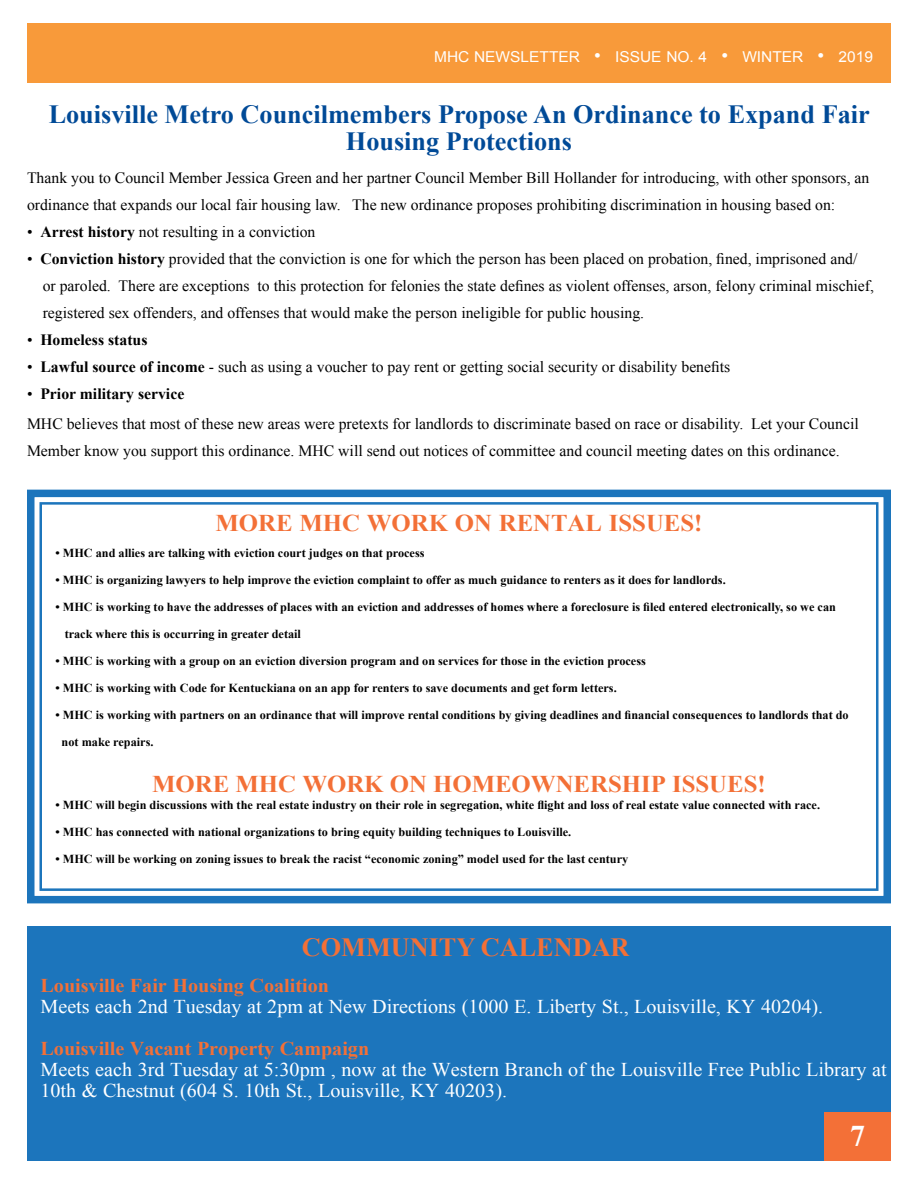
<style>
.page{position:relative;width:918px;height:1188px;background:#fff}
.page>*{position:absolute;margin:0;border:0;box-sizing:border-box;transform-origin:0 0}
.t1{font:700 30px "Times New Roman";color:#fff}
.t2{font:700 26.25px/27px "Times New Roman";color:#004a97;text-align:center}
.t3{font:700 26.25px "Times New Roman";color:#f37037}
.t4{font:700 24px "Times New Roman";color:#f37037}
.t5{font:19.5px/21px "Times New Roman";color:#fff}
.t6{font:700 19.5px "Times New Roman";color:#f37037}
.t7{font:15.75px/27px "Times New Roman";color:#000}
.t8{font:700 15.75px/30px "Times New Roman";color:#000}
.t9{font:15px "Arial";color:#fff}
.t10{font:700 12.3px/27px "Times New Roman";color:#000}
.s1{font-size:18.6px}
.s2{font-weight:700}
.s3{font-weight:400}
</style>
<div class="page">
<div style="left:27px;top:24px;width:864px;height:59px;background:#f89a3a"></div>
<svg style="left:27px;top:489px;width:864px;height:415px"></svg>
<div style="left:39px;top:502px;width:840px;height:389px;border:3px solid #1c75bc"></div>
<div style="left:27px;top:927px;width:864px;height:234px;background:#1c75bc"></div>
<div style="left:824px;top:1112px;width:67px;height:49px;background:#f37037"></div>
<p class="t9" style="left:434px;top:47px;width:440px">MHC NEWSLETTER <span class="s1">•</span> ISSUE NO. 4 <span class="s1">•</span> WINTER <span class="s1">•</span> 2019</p>
<h2 class="t2" style="left:49px;top:101px;width:823px">Louisville Metro Councilmembers Propose An Ordinance to Expand Fair<br>Housing Protections</h2>
<p class="t7" style="left:27px;top:164px;width:844px">Thank you to Council Member Jessica Green and her partner Council Member Bill Hollander for introducing, with other sponsors, an ordinance that expands our local fair housing law. The new ordinance proposes prohibiting discrimination in housing based on:</p>
<p class="t7" style="left:27px;top:218px;width:290px">• <span class="s2">Arrest history</span> not resulting in a conviction</p>
<p class="t7" style="left:43px;top:245px;width:833px;text-indent:-16px">• <span class="s2">Conviction history</span> provided that the conviction is one for which the person has been placed on probation, fined, imprisoned and/ or paroled. There are exceptions to this protection for felonies the state defines as violent offenses, arson, felony criminal mischief, registered sex offenders, and offenses that would make the person ineligible for public housing.</p>
<p class="t8" style="left:27px;top:325px;width:122px"><span class="s3">•</span> Homeless status</p>
<p class="t7" style="left:27px;top:353px;width:705px">• <span class="s2">Lawful source of income</span> - such as using a voucher to pay rent or getting social security or disability benefits</p>
<p class="t8" style="left:27px;top:379px;width:159px"><span class="s3">•</span> Prior military service<br><span class="s3">MHC</span></p>
<p class="t7" style="left:27px;top:410px;width:833px;text-indent:40px">believes that most of these new areas were pretexts for landlords to discriminate based on race or disability. Let your Council<br>Member know you support this ordinance. MHC</p>
<p class="t7" style="left:338px;top:437px;width:503px">will send out notices of committee and council meeting dates on this ordinance.</p>
<h3 class="t4" style="left:215px;top:506px;width:489px">mORE MHC WORK ON RENTAL ISSUES!</h3>
<p class="t10" style="left:56px;top:539px;width:371px">• MHC and allies are talking with eviction court judges on that process</p>
<p class="t10" style="left:56px;top:566px;width:672px">• MHC is organizing lawyers to help improve the eviction complaint to offer as much guidance to renters as it does for landlords.</p>
<p class="t10" style="left:65px;top:593px;width:773px;text-indent:-9px">• MHC is working to have the addresses of places with an eviction and addresses of homes where a foreclosure is filed entered electronically, so we can track where this is occurring in greater detail</p>
<p class="t10" style="left:56px;top:647px;width:592px">• MHC is working with a group on an eviction diversion program and on services for those in the eviction process</p>
<p class="t10" style="left:56px;top:674px;width:563px">• MHC is working with Code for Kentuckiana on an app for renters to save documents and get form letters.</p>
<p class="t10" style="left:62px;top:701px;width:789px;text-indent:-6px">• MHC is working with partners on an ordinance that will improve rental conditions by giving deadlines and financial consequences to landlords that do not make repairs.</p>
<h3 class="t4" style="left:152px;top:767px;width:104px">mORE mhc</h3>
<h3 class="t4" style="left:302px;top:767px;width:465px">WORK ON HOMEOWNERSHIP ISSUES!</h3>
<p class="t10" style="left:56px;top:791px;width:766px">• MHC will begin discussions with the real estate industry on their role in segregation, white flight and loss of real estate value connected with race.</p>
<p class="t10" style="left:56px;top:818px;width:517px">• MHC has connected with national organizations to bring equity building techniques to Louisville.</p>
<p class="t10" style="left:56px;top:845px;width:574px">• MHC will be working on zoning issues to break the racist “economic zoning” model used for the last century</p>
<h2 class="t3" style="left:302px;top:929px;width:329px">COMMUNITY CALENDAR</h2>
<h3 class="t6" style="left:40px;top:972px;width:290px">Louisville Fair Housing Coalition</h3>
<h3 class="t5" style="left:40px;top:995px;width:784px">Meets each 2nd Tuesday at 2pm at New Directions (1000 E. Liberty St., Louisville, KY 40204).</h3>
<h3 class="t6" style="left:40px;top:1035px;width:330px">Louisville Vacant Property Campaign</h3>
<h3 class="t5" style="left:40px;top:1058px;width:848px">Meets each 3rd Tuesday at 5:30pm , now at the Western Branch of the Louisville Free Public Library at<br>10th &amp; Chestnut (604 S. 10th St., Louisville, KY 40203).</h3>
<h1 class="t1" style="left:850px;top:1115px;width:16px">7</h1>
</div>
